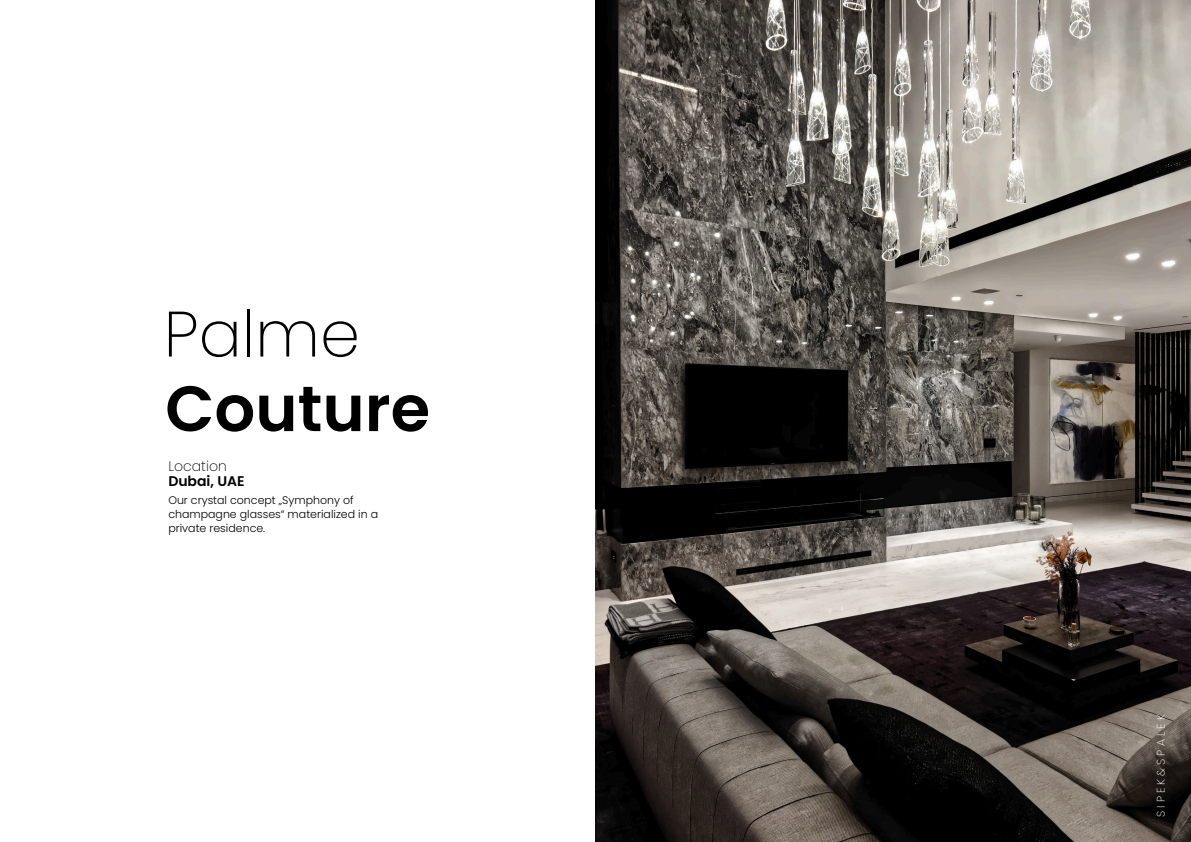
<style>
.page{position:relative;width:1191px;height:842px;background:#fff}
.page>*{position:absolute;margin:0;border:0;box-sizing:border-box;transform-origin:0 0}
.t1{font:600 64px "Poppins";color:#000}
.t2{font:200 64px "Poppins";color:#000}
.t3{font:600 14px "Poppins";color:#000}
.t4{font:200 14px "Poppins";color:#000}
.t5{font:200 11.1px "Poppins";color:#fff}
.t6{font:300 11px "Poppins";color:#000}
</style>
<div class="page">
<img style="left:595px;top:0;width:596px;height:842px">
<p class="t2" style="left:164px;top:289px;width:198px">Palme</p>
<p class="t1" style="left:165px;top:364px;width:266px">Couture</p>
<p class="t4" style="left:168px;top:456px;width:60px">Location</p>
<p class="t3" style="left:168px;top:471px;width:78px">Dubai, UAE</p>
<p class="t6" style="left:168px;top:492px;width:187px">Our crystal concept „Symphony of</p>
<p class="t6" style="left:168px;top:506px;width:211px">champagne glasses“ materialized in a</p>
<p class="t6" style="left:168px;top:520px;width:98px">private residence.</p>
<p class="t5" style="left:1153px;top:817px;width:104px;rotate:-90deg">S I P E K &amp; S P A L E K</p>
</div>
